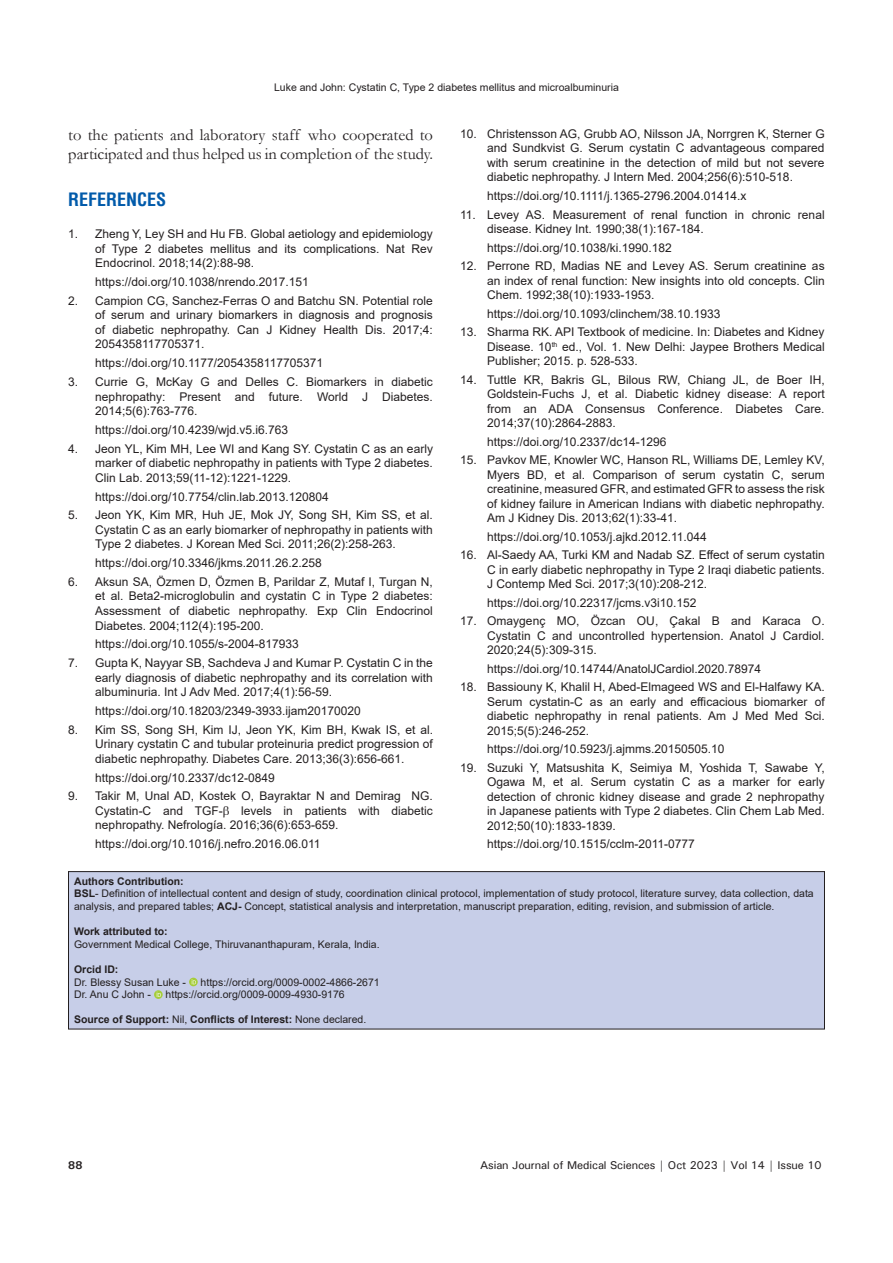
<style>
.page{position:relative;width:893px;height:1263px;background:#fff}
.page>*{position:absolute;margin:0;border:0;box-sizing:border-box;transform-origin:0 0}
.t1{font:700 condensed 18px "Helvetica";color:#015aaa}
.TX{font:16.5px/18.9px "Garamond";color:#231f20}
.REF{font:12px/14.4px "Arial";color:#231f20;text-align:justify}
.t2{font:500 11.25px "Univers";letter-spacing:-.01em;color:#231f20}
.t3{font:700 11.25px "Univers";color:#231f20}
.SRC{font:10.5px/12.6px "Arial";color:#231f20}
.SRC-2{font:700 10.5px "Arial";color:#231f20}
.s1{font-weight:700}
.s2{font-weight:400}
</style>
<div class="page">
<div style="left:68px;top:872px;width:756px;height:157px;background:#c7cee8"></div>
<svg style="left:189px;top:978px;width:9px;height:8px"></svg>
<svg style="left:192px;top:979px;width:4px;height:5px"></svg>
<svg style="left:154px;top:990px;width:9px;height:9px"></svg>
<svg style="left:157px;top:992px;width:4px;height:5px"></svg>
<div style="left:68px;top:871px;width:757px;height:158px;border:1px solid #231f20"></div>
<p class="SRC" style="left:274px;top:81px;width:346px">Luke and John: Cystatin C, Type 2 diabetes mellitus and microalbuminuria</p>
<p class="TX" style="left:68px;top:125px;width:366px">to the patients and laboratory staff who cooperated to participated and thus helped us in completion of the study.</p>
<h1 class="t1" style="left:68px;top:188px;width:100px">REFERENCES</h1>
<p class="REF" style="left:95px;top:227px;width:339px;text-indent:-27px">1. Zheng Y, Ley SH and Hu FB. Global aetiology and epidemiology of Type 2 diabetes mellitus and its complications. Nat Rev Endocrinol. 2018;14(2):88-98.</p>
<p class="REF" style="left:95px;top:275px;width:215px">https://doi.org/10.1038/nrendo.2017.151</p>
<p class="REF" style="left:95px;top:293px;width:339px;text-indent:-27px">2. Campion CG, Sanchez-Ferras O and Batchu SN. Potential role of serum and urinary biomarkers in diagnosis and prognosis of diabetic nephropathy. Can J Kidney Health Dis. 2017;4:<br>2054358117705371.</p>
<p class="REF" style="left:95px;top:356px;width:229px">https://doi.org/10.1177/2054358117705371</p>
<p class="REF" style="left:95px;top:374px;width:339px;text-indent:-27px">3. Currie G, McKay G and Delles C. Biomarkers in diabetic nephropathy: Present and future. World J Diabetes.<br>2014;5(6):763-776.</p>
<p class="REF" style="left:95px;top:422px;width:194px">https://doi.org/10.4239/wjd.v5.i6.763</p>
<p class="REF" style="left:95px;top:441px;width:339px;text-indent:-27px">4. Jeon YL, Kim MH, Lee WI and Kang SY. Cystatin C as an early marker of diabetic nephropathy in patients with Type 2 diabetes.<br>Clin Lab. 2013;59(11-12):1221-1229.</p>
<p class="REF" style="left:95px;top:489px;width:235px">https://doi.org/10.7754/clin.lab.2013.120804</p>
<p class="REF" style="left:95px;top:508px;width:339px;text-indent:-27px">5. Jeon YK, Kim MR, Huh JE, Mok JY, Song SH, Kim SS, et al.<br>Cystatin C as an early biomarker of nephropathy in patients with Type 2 diabetes. J Korean Med Sci. 2011;26(2):258-263.</p>
<p class="REF" style="left:95px;top:556px;width:228px">https://doi.org/10.3346/jkms.2011.26.2.258</p>
<p class="REF" style="left:95px;top:574px;width:339px;text-indent:-27px">6. Aksun SA, Özmen D, Özmen B, Parildar Z, Mutaf I, Turgan N, et al. Beta2-microglobulin and cystatin C in Type 2 diabetes:<br>Assessment of diabetic nephropathy. Exp Clin Endocrinol Diabetes. 2004;112(4):195-200.</p>
<p class="REF" style="left:95px;top:637px;width:205px">https://doi.org/10.1055/s-2004-817933</p>
<p class="REF" style="left:95px;top:655px;width:339px;text-indent:-27px">7. Gupta K, Nayyar SB, Sachdeva J and Kumar P. Cystatin C in the early diagnosis of diabetic nephropathy and its correlation with albuminuria. Int J Adv Med. 2017;4(1):56-59.</p>
<p class="REF" style="left:95px;top:703px;width:267px">https://doi.org/10.18203/2349-3933.ijam20170020</p>
<p class="REF" style="left:95px;top:722px;width:339px;text-indent:-27px">8. Kim SS, Song SH, Kim IJ, Jeon YK, Kim BH, Kwak IS, et al.<br>Urinary cystatin C and tubular proteinuria predict progression of diabetic nephropathy. Diabetes Care. 2013;36(3):656-661.</p>
<p class="REF" style="left:95px;top:770px;width:181px">https://doi.org/10.2337/dc12-0849</p>
<p class="REF" style="left:95px;top:789px;width:339px;text-indent:-27px">9. Takir M, Unal AD, Kostek O, Bayraktar N and Demirag NG.<br>Cystatin-C and TGF-</p>
<p class="REF" style="left:95px;top:803px;width:339px;text-indent:146px">levels in patients with diabetic nephropathy. Nefrología. 2016;36(6):653-659.</p>
<p class="REF" style="left:95px;top:837px;width:227px">https://doi.org/10.1016/j.nefro.2016.06.011</p>
<p class="REF" style="left:487px;top:127px;width:339px;text-indent:-27px">10. Christensson AG, Grubb AO, Nilsson JA, Norrgren K, Sterner G and Sundkvist G. Serum cystatin C advantageous compared with serum creatinine in the detection of mild but not severe diabetic nephropathy. J Intern Med. 2004;256(6):510-518.</p>
<p class="REF" style="left:487px;top:188px;width:261px">https://doi.org/10.1111/j.1365-2796.2004.01414.x</p>
<p class="REF" style="left:487px;top:207px;width:339px;text-indent:-27px">11. Levey AS. Measurement of renal function in chronic renal disease. Kidney Int. 1990;38(1):167-184.</p>
<p class="REF" style="left:487px;top:240px;width:186px">https://doi.org/10.1038/ki.1990.182</p>
<p class="REF" style="left:487px;top:259px;width:339px;text-indent:-27px">12. Perrone RD, Madias NE and Levey AS. Serum creatinine as an index of renal function: New insights into old concepts. Clin Chem. 1992;38(10):1933-1953.</p>
<p class="REF" style="left:487px;top:306px;width:235px">https://doi.org/10.1093/clinchem/38.10.1933</p>
<p class="REF" style="left:487px;top:325px;width:339px;text-indent:-27px">13. Sharma RK. API Textbook of medicine. In: Diabetes and Kidney Disease. 10<sup>th</sup> ed., Vol. 1. New Delhi: Jaypee Brothers Medical Publisher; 2015. p. 528-533.</p>
<p class="REF" style="left:487px;top:372px;width:339px;text-indent:-27px">14. Tuttle KR, Bakris GL, Bilous RW, Chiang JL, de Boer IH, Goldstein-Fuchs J, et al. Diabetic kidney disease: A report from an ADA Consensus Conference. Diabetes Care.<br>2014;37(10):2864-2883.</p>
<p class="REF" style="left:487px;top:434px;width:181px">https://doi.org/10.2337/dc14-1296</p>
<p class="REF" style="left:487px;top:453px;width:339px;text-indent:-27px">15. Pavkov ME, Knowler WC, Hanson RL, Williams DE, Lemley KV, Myers BD, et al. Comparison of serum cystatin C, serum creatinine, measured GFR, and estimated GFR to assess the risk of kidney failure in American Indians with diabetic nephropathy.<br>Am J Kidney Dis. 2013;62(1):33-41.</p>
<p class="REF" style="left:487px;top:529px;width:221px">https://doi.org/10.1053/j.ajkd.2012.11.044</p>
<p class="REF" style="left:487px;top:548px;width:339px;text-indent:-27px">16. Al-Saedy AA, Turki KM and Nadab SZ. Effect of serum cystatin C in early diabetic nephropathy in Type 2 Iraqi diabetic patients.<br>J Contemp Med Sci. 2017;3(10):208-212.</p>
<p class="REF" style="left:487px;top:595px;width:211px">https://doi.org/10.22317/jcms.v3i10.152</p>
<p class="REF" style="left:487px;top:614px;width:339px;text-indent:-27px">17. Omaygenç MO, Özcan OU, Çakal B and Karaca O.<br>Cystatin C and uncontrolled hypertension. Anatol J Cardiol.<br>2020;24(5):309-315.</p>
<p class="REF" style="left:487px;top:661px;width:276px">https://doi.org/10.14744/AnatolJCardiol.2020.78974</p>
<p class="REF" style="left:487px;top:680px;width:339px;text-indent:-27px">18. Bassiouny K, Khalil H, Abed-Elmageed WS and El-Halfawy KA.<br>Serum cystatin-C as an early and efficacious biomarker of diabetic nephropathy in renal patients. Am J Med Med Sci.<br>2015;5(5):246-252.</p>
<p class="REF" style="left:487px;top:742px;width:239px">https://doi.org/10.5923/j.ajmms.20150505.10</p>
<p class="REF" style="left:487px;top:760px;width:339px;text-indent:-27px">19. Suzuki Y, Matsushita K, Seimiya M, Yoshida T, Sawabe Y, Ogawa M, et al. Serum cystatin C as a marker for early detection of chronic kidney disease and grade 2 nephropathy in Japanese patients with Type 2 diabetes. Clin Chem Lab Med.<br>2012;50(10):1833-1839.</p>
<p class="REF" style="left:487px;top:837px;width:209px">https://doi.org/10.1515/cclm-2011-0777</p>
<p class="SRC-2" style="left:74px;top:874px;width:111px">Authors Contribution:</p>
<p class="SRC" style="left:74px;top:887px;width:741px"><span class="s1">BSL</span>- Definition of intellectual content and design of study, coordination clinical protocol, implementation of study protocol, literature survey, data collection, data analysis, and prepared tables; <span class="s1">ACJ-</span> Concept, statistical analysis and interpretation, manuscript preparation, editing, revision, and submission of article.</p>
<p class="SRC-2" style="left:74px;top:924px;width:95px">Work attributed to:</p>
<p class="SRC" style="left:74px;top:938px;width:307px">Government Medical College, Thiruvananthapuram, Kerala, India.</p>
<p class="SRC-2" style="left:74px;top:962px;width:46px">Orcid ID:</p>
<p class="SRC" style="left:74px;top:975px;width:114px">Dr. Blessy Susan Luke -</p>
<p class="SRC" style="left:201px;top:975px;width:181px">https://orcid.org/0009-0002-4866-2671</p>
<p class="SRC" style="left:74px;top:988px;width:79px">Dr. Anu C John -</p>
<p class="SRC" style="left:166px;top:988px;width:181px">https://orcid.org/0009-0009-4930-9176</p>
<p class="SRC-2" style="left:74px;top:1012px;width:294px">Source of Support: <span class="s2">Nil,</span> Conflicts of Interest: <span class="s2">None declared.</span></p>
<p class="t3" style="left:68px;top:1158px;width:16px">88</p>
<p class="t2" style="left:480px;top:1157px;width:343px">Asian Journal of Medical Sciences | Oct 2023 | Vol 14 | Issue 10</p>
</div>
